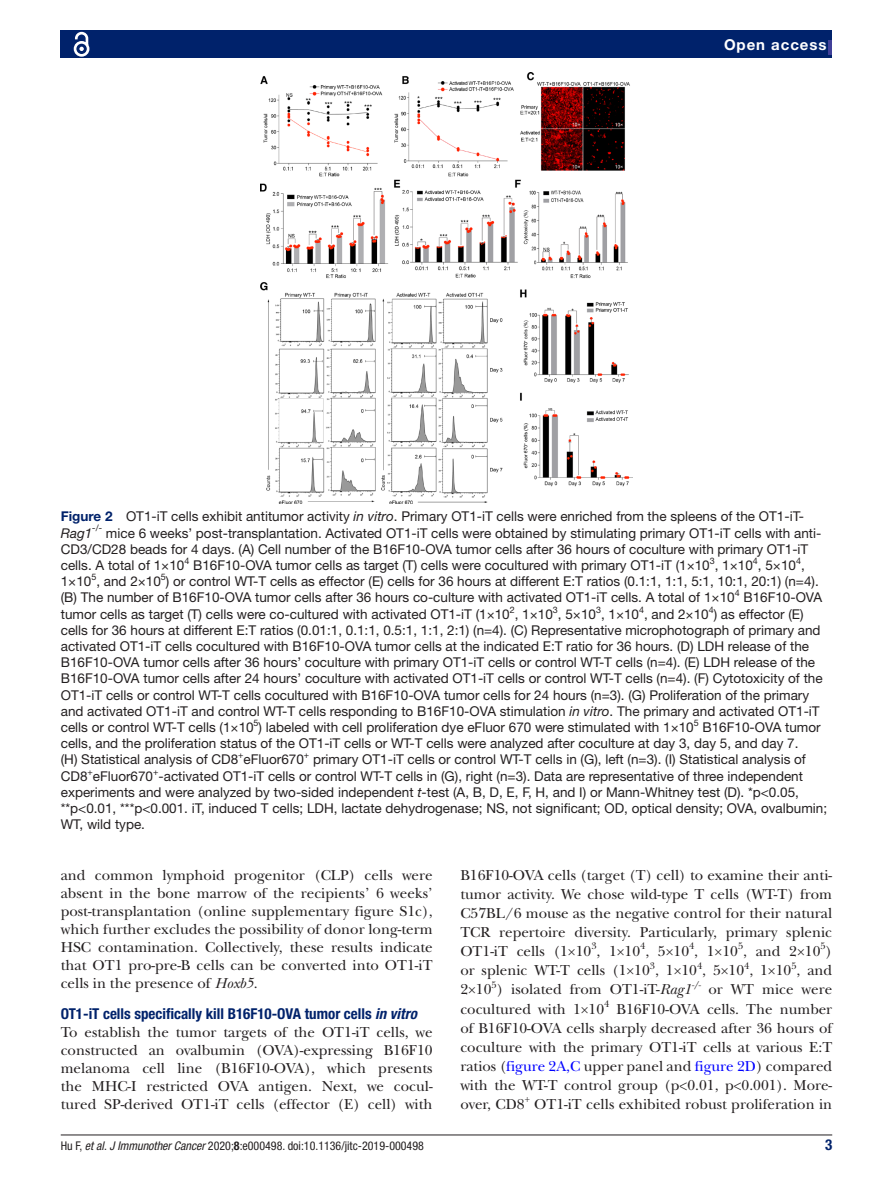
<style>
.page{position:relative;width:893px;height:1191px;background:#fff}
.page>*{position:absolute;margin:0;border:0;box-sizing:border-box;transform-origin:0 0}
.t1{font:15px/18px "New Baskerville";color:#231f20;text-align:justify}
.t2{font:700 condensed 15px "Helvetica Neue LT Std";color:#00226b}
.t3{font:700 15px "Helvetica Neue LT Std";letter-spacing:.065em;color:#fff}
.t4{font:13.5px/16.2px "Helvetica Neue LT Std";color:#231f20}
.t5{font:condensed 12px "Helvetica Neue LT Std";color:#231f20}
.t6{font:9.9px "New Baskerville";color:#231f20}
.t7{font:italic 9.9px "New Baskerville";color:#231f20}
.t8{font:9px "Helvetica Neue LT Std";color:#231f20}
.s1{font-weight:700;color:#00226b}
.s2{font-style:italic}
.s3{color:#00f}
.s4{font-weight:700}
</style>
<div class="page">
<hr style="left:61px;top:1134px;width:771px;height:1px;background:#231f20">
<div style="left:61px;top:31px;width:771px;height:27px;background:#00226b"></div>
<hr style="left:828px;top:40px;width:4px;height:15px;background:#414099">
<svg style="left:73px;top:31px;width:17px;height:26px"></svg>
<img style="left:261px;top:73px;width:371px;height:430px">
<p class="t3" style="left:724px;top:35px;width:104px">Open access</p>
<p class="t4" style="left:61px;top:508px;width:762px"><span class="s1">Figure 2</span> OT1-iT cells exhibit antitumor activity <span class="s2">in vitro</span>. Primary OT1-iT cells were enriched from the spleens of the OT1-iT-<span class="s2">Rag1</span><sup>-/-</sup> mice 6 weeks’ post-transplantation. Activated OT1-iT cells were obtained by stimulating primary OT1-iT cells with anti-CD3/CD28 beads for 4 days. (A) Cell number of the B16F10-OVA tumor cells after 36 hours of coculture with primary OT1-iT cells. A total of 1×10</p>
<p class="t8" style="left:710px;top:555px;width:6px">3</p>
<p class="t8" style="left:753px;top:555px;width:6px">4</p>
<p class="t8" style="left:796px;top:555px;width:6px">4</p>
<p class="t4" style="left:61px;top:573px;width:763px">1×10<sup>5</sup>, and 2×10<sup>5</sup>) or control WT-T cells as effector (E) cells for 36 hours at different E:T ratios (0.1:1, 1:1, 5:1, 10:1, 20:1) (n=4). (B) The number of B16F10-OVA tumor cells after 36 hours co-culture with activated OT1-iT cells. A total of 1×10<sup>4</sup> B16F10-OVA tumor cells as target (T) cells were co-cultured with activated OT1-iT (1×10<sup>2</sup>, 1×10<sup>3</sup>, 5×10<sup>3</sup>, 1×10<sup>4</sup>, and 2×10<sup>4</sup>) as effector (E) cells for 36 hours at different E:T ratios (0.01:1, 0.1:1, 0.5:1, 1:1, 2:1) (n=4). (C) Representative microphotograph of primary and activated OT1-iT cells cocultured with B16F10-OVA tumor cells at the indicated E:T ratio for 36 hours. (D) LDH release of the B16F10-OVA tumor cells after 36 hours’ coculture with primary OT1-iT cells or control WT-T cells (n=4). (E) LDH release of the B16F10-OVA tumor cells after 24 hours’ coculture with activated OT1-iT cells or control WT-T cells (n=4). (F) Cytotoxicity of the OT1-iT cells or control WT-T cells cocultured with B16F10-OVA tumor cells for 24 hours (n=3). (G) Proliferation of the primary and activated OT1-iT and control WT-T cells responding to B16F10-OVA stimulation <span class="s2">in vitro</span>. The primary and activated OT1-iT cells or control WT-T cells (1×10 ) labeled with cell proliferation dye eFluor 670 were stimulated with 1×10</p>
<p class="t8" style="left:184px;top:555px;width:6px">4</p>
<p class="t4" style="left:193px;top:557px;width:613px">B16F10-OVA tumor cells as target (T) cells were cocultured with primary OT1-iT (1×10 , 1×10 , 5×10 ,</p>
<p class="t8" style="left:254px;top:717px;width:6px">5</p>
<p class="t8" style="left:694px;top:717px;width:6px">5</p>
<p class="t4" style="left:61px;top:719px;width:761px;text-indent:642px">B16F10-OVA tumor cells, and the proliferation status of the OT1-iT cells or WT-T cells were analyzed after coculture at day 3, day 5, and day 7.<br>(H) Statistical analysis of CD8 eFluor670</p>
<p class="t8" style="left:238px;top:750px;width:7px">+</p>
<p class="t8" style="left:304px;top:750px;width:7px">+</p>
<p class="t4" style="left:61px;top:751px;width:768px;text-indent:252px">primary OT1-iT cells or control WT-T cells in (G), left (n=3). (I) Statistical analysis of CD8<sup>+</sup>eFluor670<sup>+</sup>-activated OT1-iT cells or control WT-T cells in (G), right (n=3). Data are representative of three independent experiments and were analyzed by two-sided independent <span class="s2">t</span>-test (A, B, D, E, F, H, and I) or Mann-Whitney test (D). *p&lt;0.05, **p&lt;0.01, ***p&lt;0.001. iT, induced T cells; LDH, lactate dehydrogenase; NS, not significant; OD, optical density; OVA, ovalbumin; WT, wild type.</p>
<p class="t1" style="left:61px;top:866px;width:373px">and common lymphoid progenitor (CLP) cells were absent in the bone marrow of the recipients’ 6 weeks’ post-transplantation (online supplementary figure S1c), which further excludes the possibility of donor long-term HSC contamination. Collectively, these results indicate that OT1 pro-pre-B cells can be converted into OT1-iT cells in the presence of <span class="s2">Hoxb5</span>.</p>
<p class="t2" style="left:61px;top:1005px;width:358px">OT1-iT cells specifically kill B16F10-OVA tumor cells <span class="s2">in vitro</span></p>
<p class="t1" style="left:61px;top:1023px;width:373px">To establish the tumor targets of the OT1-iT cells, we constructed an ovalbumin (OVA)-expressing B16F10 melanoma cell line (B16F10-OVA), which presents the MHC-I restricted OVA antigen. Next, we cocul&shy;tured SP-derived OT1-iT cells (effector (E) cell) with</p>
<p class="t1" style="left:460px;top:865px;width:373px;line-height:19px">B16F10-OVA cells (target (T) cell) to examine their anti&shy;tumor activity. We chose wild-type T cells (WT-T) from C57BL/6 mouse as the negative control for their natural TCR repertoire diversity. Particularly, primary splenic OT1-iT cells (1×10<sup>3</sup>, 1×10 , 5×10 , 1×10 , and 2×10 )</p>
<p class="t6" style="left:640px;top:940px;width:7px">4</p>
<p class="t6" style="left:689px;top:940px;width:7px">4</p>
<p class="t6" style="left:738px;top:940px;width:7px">5</p>
<p class="t6" style="left:820px;top:940px;width:7px">5</p>
<p class="t1" style="left:460px;top:961px;width:373px">or splenic WT-T cells (1×10 , 1×10 , 5×10 , 1×10 , and</p>
<p class="t6" style="left:650px;top:959px;width:7px">3</p>
<p class="t6" style="left:697px;top:959px;width:7px">4</p>
<p class="t6" style="left:744px;top:959px;width:7px">4</p>
<p class="t6" style="left:791px;top:959px;width:7px">5</p>
<p class="t1" style="left:460px;top:980px;width:232px">2×10 ) isolated from OT1-iT-<span class="s2">Rag1</span></p>
<p class="t6" style="left:492px;top:978px;width:7px">5</p>
<p class="t7" style="left:691px;top:978px;width:11px">-/-</p>
<p class="t1" style="left:708px;top:980px;width:125px">or WT mice were</p>
<p class="t1" style="left:460px;top:999px;width:151px">cocultured with 1×10<sup>4</sup></p>
<p class="t1" style="left:460px;top:999px;width:373px;line-height:19px;text-indent:156px">B16F10-OVA cells. The number of B16F10-OVA cells sharply decreased after 36 hours of coculture with the primary OT1-iT cells at various E:T ratios (<span class="s3">figure 2A,C</span> upper panel and <span class="s3">figure 2D</span>) compared with the WT-T control group (p&lt;0.01, p&lt;0.001). More&shy;over, CD8</p>
<p class="t6" style="left:525px;top:1093px;width:7px">+</p>
<p class="t1" style="left:534px;top:1095px;width:300px">OT1-iT cells exhibited robust proliferation in</p>
<p class="t5" style="left:61px;top:1138px;width:365px">Hu F, <span class="s2">et al</span>. <span class="s2">J Immunother Cancer</span> 2020;<span class="s4">8</span>:e000498. doi:10.1136/jitc-2019-000498</p>
<p class="t2" style="left:825px;top:1135px;width:9px">3</p>
</div>
